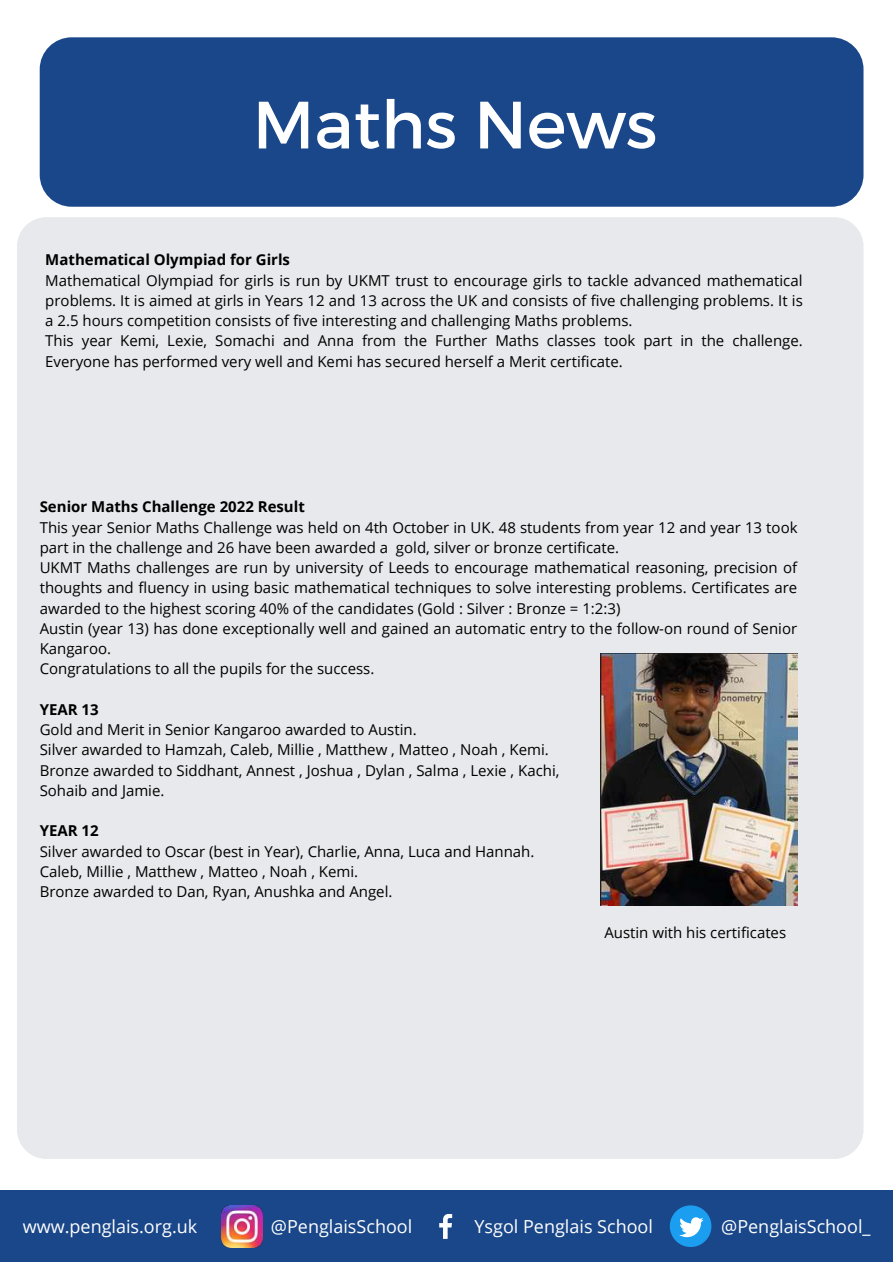
<style>
.page{position:relative;width:893px;height:1264px;background:#fff}
.page>*{position:absolute;margin:0;border:0;box-sizing:border-box;transform-origin:0 0}
.t1{font:66.75px "Montserrat";color:#fff}
.t2{font:18px "Open Sans";color:#fff}
.t3{font:15px/20.2px "Open Sans";color:#000}
.t4{font:700 15px "Open Sans";color:#000}
</style>
<div class="page">
<div style="left:0;top:1190px;width:892px;height:72px;background:#1a4789"></div>
<svg style="left:439px;top:1214px;width:14px;height:25px"></svg>
<svg style="left:669px;top:1205px;width:42px;height:41px"></svg>
<img style="left:221px;top:1205px;width:42px;height:41px">
<div style="left:40px;top:37px;width:823px;height:170px;background:#1a4789;border-radius:32px"></div>
<div style="left:17px;top:217px;width:846px;height:941px;background:#e7e9ec;border-radius:29px"></div>
<img style="left:600px;top:654px;width:197px;height:251px">
<h1 class="t1" style="left:253px;top:81px;width:406px">Maths News</h1>
<p class="t4" style="left:45px;top:249px;width:246px">Mathematical Olympiad for Girls</p>
<p class="t3" style="left:45px;top:270px;width:759px">Mathematical Olympiad for girls is run by UKMT trust to encourage girls to tackle advanced mathematical problems. It is aimed at girls in Years 12 and 13 across the UK and consists of five challenging problems. It is a 2.5 hours competition consists of five interesting and challenging Maths problems.<br>This year Kemi, Lexie, Somachi and Anna from the Further Maths classes took part in the challenge.<br>Everyone has performed very well and Kemi has secured herself a Merit certificate.</p>
<p class="t4" style="left:40px;top:496px;width:267px">Senior Maths Challenge 2022 Result</p>
<p class="t3" style="left:40px;top:517px;width:759px">This year Senior Maths Challenge was held on 4th October in UK. 48 students from year 12 and year 13 took part in the challenge and 26 have been awarded a gold, silver or bronze certificate.<br>UKMT Maths challenges are run by university of Leeds to encourage mathematical reasoning, precision of thoughts and fluency in using basic mathematical techniques to solve interesting problems. Certificates are awarded to the highest scoring 40% of the candidates (Gold : Silver : Bronze = 1:2:3)<br>Austin (year 13) has done exceptionally well and gained an automatic entry to the follow-on round of Senior Kangaroo.<br>Congratulations to all the pupils for the success.</p>
<p class="t4" style="left:40px;top:699px;width:60px">YEAR 13</p>
<p class="t3" style="left:40px;top:719px;width:521px">Gold and Merit in Senior Kangaroo awarded to Austin.<br>Silver awarded to Hamzah, Caleb, Millie , Matthew , Matteo , Noah , Kemi.<br>Bronze awarded to Siddhant, Annest , Joshua , Dylan , Salma , Lexie , Kachi, Sohaib and Jamie.</p>
<p class="t4" style="left:40px;top:820px;width:60px">YEAR 12</p>
<p class="t3" style="left:40px;top:840px;width:496px">Silver awarded to Oscar (best in Year), Charlie, Anna, Luca and Hannah.<br>Caleb, Millie , Matthew , Matteo , Noah , Kemi.<br>Bronze awarded to Dan, Ryan, Anushka and Angel.</p>
<p class="t3" style="left:604px;top:921px;width:183px">Austin with his certificates</p>
<p class="t2" style="left:23px;top:1213px;width:176px">www.penglais.org.uk</p>
<p class="t2" style="left:271px;top:1213px;width:143px">@PenglaisSchool</p>
<p class="t2" style="left:474px;top:1213px;width:180px">Ysgol Penglais School</p>
<p class="t2" style="left:721px;top:1213px;width:151px">@PenglaisSchool_</p>
</div>
